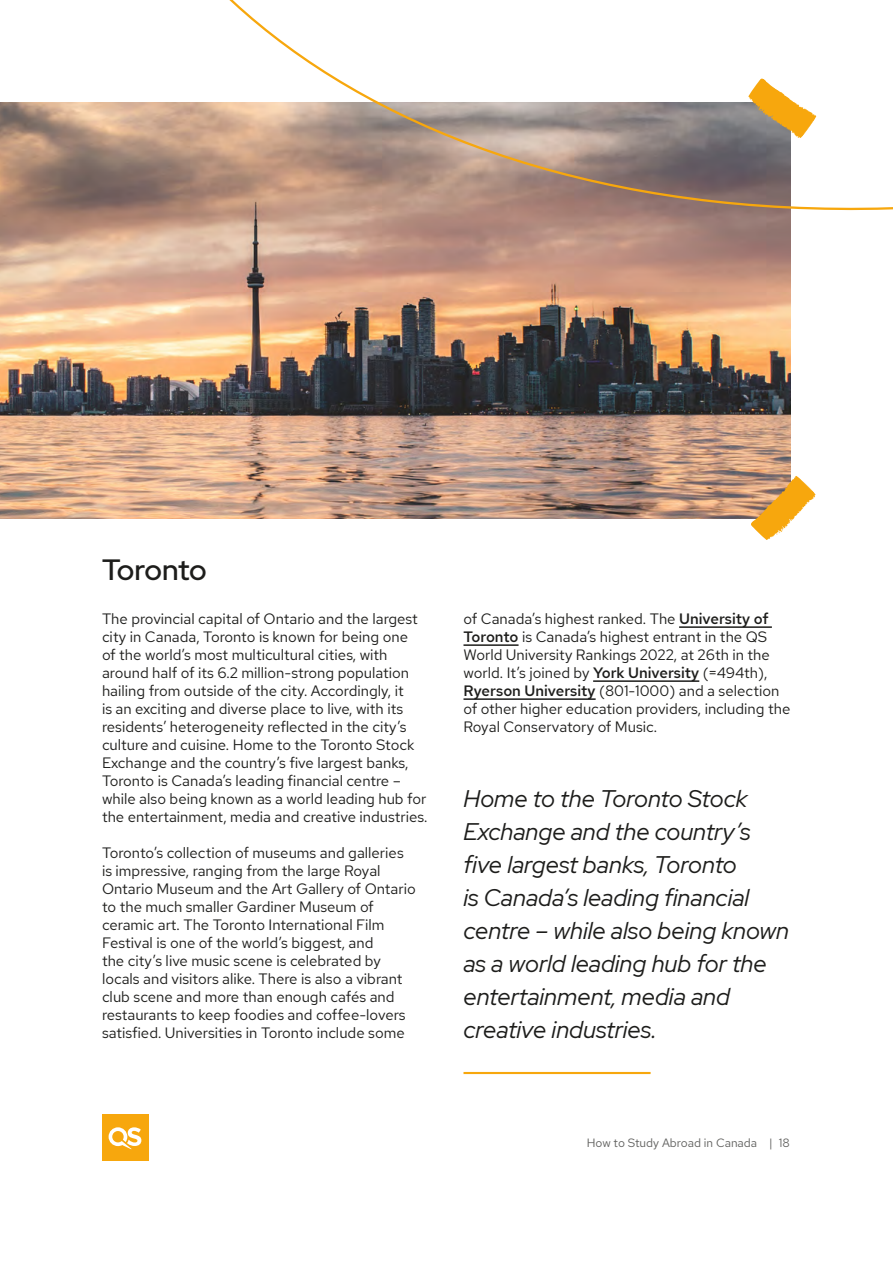
<style>
.page{position:relative;width:893px;height:1263px;background:#fff}
.page>*{position:absolute;margin:0;border:0;box-sizing:border-box;transform-origin:0 0}
.t1{font:500 29.25px "Red Hat Display";letter-spacing:-.015em;color:#1d1d1b}
.t2{font:italic 24px/33px "Red Hat Display";color:#1d1d1b}
.t3{font:15px/18px "Red Hat Text";color:#1d1d1b}
.t4{font:12px "Red Hat Text";color:#61615f}
.s1{font-weight:500}
</style>
<div class="page">
<div style="left:102px;top:1114px;width:46px;height:47px;background:#f7a70d"></div>
<svg style="left:109px;top:1127px;width:32px;height:22px"></svg>
<img style="left:0;top:102px;width:790px;height:417px">
<hr style="left:463px;top:1072px;width:188px;height:2px;background:#f7a70d">
<hr style="left:679px;top:626px;width:93px;height:2px;background:#1d1d1b">
<hr style="left:463px;top:644px;width:56px;height:2px;background:#1d1d1b">
<hr style="left:593px;top:680px;width:106px;height:2px;background:#1d1d1b">
<hr style="left:463px;top:698px;width:133px;height:2px;background:#1d1d1b">
<svg style="left:63px;top:0;width:830px;height:281px"></svg>
<svg style="left:748px;top:78px;width:68px;height:60px"></svg>
<svg style="left:750px;top:476px;width:65px;height:64px"></svg>
<h1 class="t1" style="left:102px;top:550px;width:106px">Toronto</h1>
<p class="t3" style="left:102px;top:610px;width:327px">The provincial capital of Ontario and the largest city in Canada, Toronto is known for being one<br>of the world’s most multicultural cities, with around half of its 6.2 million-strong population hailing from outside of the city. Accordingly, it<br>is an exciting and diverse place to live, with its residents’ heterogeneity reflected in the city’s culture and cuisine. Home to the Toronto Stock Exchange and the country’s five largest banks, Toronto is Canada’s leading financial centre – while also being known as a world leading hub for the entertainment, media and creative industries.</p>
<p class="t3" style="left:102px;top:844px;width:315px">Toronto’s collection of museums and galleries is impressive, ranging from the large Royal Ontario Museum and the Art Gallery of Ontario to the much smaller Gardiner Museum of ceramic art. The Toronto International Film Festival is one of the world’s biggest, and<br>the city’s live music scene is celebrated by locals and visitors alike. There is also a vibrant club scene and more than enough cafés and restaurants to keep foodies and coffee-lovers satisfied. Universities in Toronto include some</p>
<p class="t3" style="left:463px;top:610px;width:328px">of Canada’s highest ranked. The <span class="s1">University of Toronto</span> is Canada’s highest entrant in the QS World University Rankings 2022, at 26th in the world. It’s joined by <span class="s1">York University</span> (=494th), <span class="s1">Ryerson University</span> (801-1000) and a selection of other higher education providers, including the Royal Conservatory of Music.</p>
<h2 class="t2" style="left:463px;top:781px;width:327px">Home to the Toronto Stock<br>Exchange and the country’s five largest banks, Toronto<br>is Canada’s leading financial centre – while also being known as a world leading hub for the entertainment, media and creative industries.</h2>
<p class="t4" style="left:587px;top:1135px;width:204px">How to Study Abroad in Canada | 18</p>
</div>
